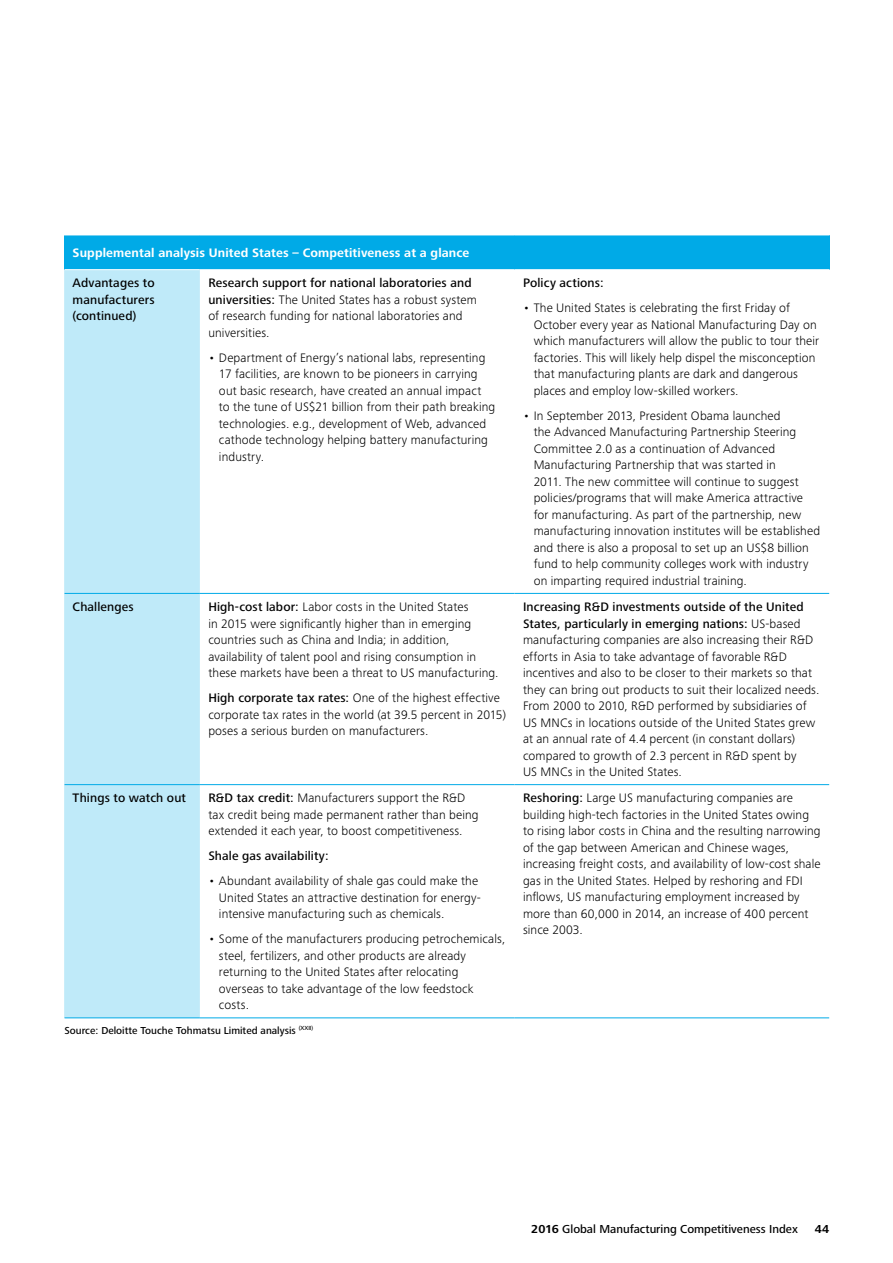
<style>
.page{position:relative;width:893px;height:1263px;background:#fff}
.page>*{position:absolute;margin:0;border:0;box-sizing:border-box;transform-origin:0 0}
.t1{font:300 12.75px/16.5px "Frutiger Next Pro";letter-spacing:.01em;color:#000}
.t2{font:500 12.75px/16.5px "Frutiger Next Pro";letter-spacing:.01em;color:#000;text-align:justify}
.t3{font:700 12.75px "Frutiger Next Pro";letter-spacing:.01em;color:#fff}
.t4{font:500 12px "Frutiger Next Pro";color:#000}
.t5{font:700 12px "Frutiger Next Pro";color:#000}
.t6{font:500 10.5px "Frutiger Next Pro";color:#000}
.s1{font-weight:500}
.s2{font-weight:700}
</style>
<div class="page">
<div style="left:64px;top:235px;width:765px;height:35px;background:#00aae7"></div>
<div style="left:64px;top:270px;width:136px;height:748px;background:#bfeaf9"></div>
<hr style="left:64px;top:235px;width:136px;height:1px;background:#fff">
<hr style="left:200px;top:235px;width:314px;height:1px;background:#fff">
<hr style="left:514px;top:235px;width:316px;height:1px;background:#fff">
<hr style="left:65px;top:269px;width:135px;height:1px;background:#fff">
<hr style="left:200px;top:269px;width:314px;height:1px;background:#fff">
<hr style="left:514px;top:269px;width:316px;height:1px;background:#fff">
<hr style="left:65px;top:593px;width:135px;height:1px;background:#00aae7">
<hr style="left:200px;top:593px;width:314px;height:1px;background:#00aae7">
<hr style="left:514px;top:593px;width:315px;height:1px;background:#00aae7">
<hr style="left:65px;top:784px;width:135px;height:1px;background:#00aae7">
<hr style="left:200px;top:784px;width:314px;height:1px;background:#00aae7">
<hr style="left:514px;top:784px;width:315px;height:1px;background:#00aae7">
<hr style="left:65px;top:1017px;width:135px;height:1px;background:#00aae7">
<hr style="left:200px;top:1017px;width:314px;height:1px;background:#00aae7">
<hr style="left:514px;top:1017px;width:315px;height:1px;background:#00aae7">
<p class="t3" style="left:73px;top:245px;width:398px">Supplemental analysis United States – Competitiveness at a glance</p>
<p class="t2" style="left:73px;top:275px;width:84px">Advantages to manufacturers (continued)</p>
<p class="t1" style="left:208px;top:275px;width:270px"><span class="s1">Research support for national laboratories and universities:</span> The United States has a robust system of research funding for national laboratories and universities.</p>
<p class="t1" style="left:219px;top:349px;width:278px;text-indent:-11px">• Department of Energy’s national labs, representing 17 facilities, are known to be pioneers in carrying out basic research, have created an annual impact to the tune of US$21 billion from their path breaking technologies. e.g., development of Web, advanced cathode technology helping battery manufacturing industry.</p>
<p class="t2" style="left:73px;top:598px;width:63px">Challenges</p>
<p class="t1" style="left:208px;top:598px;width:292px"><span class="s1">High-cost labor:</span> Labor costs in the United States<br>in 2015 were significantly higher than in emerging countries such as China and India; in addition, availability of talent pool and rising consumption in these markets have been a threat to US manufacturing.</p>
<p class="t1" style="left:208px;top:689px;width:299px"><span class="s1">High corporate tax rates:</span> One of the highest effective corporate tax rates in the world (at 39.5 percent in 2015) poses a serious burden on manufacturers.</p>
<p class="t2" style="left:73px;top:790px;width:115px">Things to watch out</p>
<p class="t1" style="left:208px;top:790px;width:272px"><span class="s1">R&amp;D tax credit:</span> Manufacturers support the R&amp;D tax credit being made permanent rather than being extended it each year, to boost competitiveness.</p>
<p class="t2" style="left:208px;top:848px;width:122px">Shale gas availability:</p>
<p class="t1" style="left:219px;top:873px;width:263px;text-indent:-11px">• Abundant availability of shale gas could make the<br>United States an attractive destination for energy&shy;intensive manufacturing such as chemicals.</p>
<p class="t1" style="left:219px;top:931px;width:288px;text-indent:-11px">• Some of the manufacturers producing petrochemicals, steel, fertilizers, and other products are already returning to the United States after relocating overseas to take advantage of the low feedstock costs.</p>
<p class="t6" style="left:65px;top:1024px;width:250px">Source: Deloitte Touche Tohmatsu Limited analysis <sup>(XXII)</sup></p>
<p class="t2" style="left:523px;top:275px;width:82px">Policy actions:</p>
<p class="t1" style="left:534px;top:300px;width:287px;text-indent:-11px">• The United States is celebrating the first Friday of October every year as National Manufacturing Day on which manufacturers will allow the public to tour their factories. This will likely help dispel the misconception that manufacturing plants are dark and dangerous places and employ low-skilled workers.</p>
<p class="t1" style="left:534px;top:407px;width:288px;text-indent:-11px">• In September 2013, President Obama launched<br>the Advanced Manufacturing Partnership Steering Committee 2.0 as a continuation of Advanced Manufacturing Partnership that was started in<br>2011. The new committee will continue to suggest policies/programs that will make America attractive for manufacturing. As part of the partnership, new manufacturing innovation institutes will be established and there is also a proposal to set up an US$8 billion fund to help community colleges work with industry on imparting required industrial training.</p>
<p class="t1" style="left:523px;top:598px;width:298px"><span class="s1">Increasing R&amp;D investments outside of the United States, particularly in emerging nations:</span> US-based manufacturing companies are also increasing their R&amp;D efforts in Asia to take advantage of favorable R&amp;D incentives and also to be closer to their markets so that they can bring out products to suit their localized needs.<br>From 2000 to 2010, R&amp;D performed by subsidiaries of US MNCs in locations outside of the United States grew at an annual rate of 4.4 percent (in constant dollars) compared to growth of 2.3 percent in R&amp;D spent by<br>US MNCs in the United States.</p>
<p class="t1" style="left:523px;top:790px;width:299px"><span class="s1">Reshoring:</span> Large US manufacturing companies are building high-tech factories in the United States owing to rising labor costs in China and the resulting narrowing of the gap between American and Chinese wages, increasing freight costs, and availability of low-cost shale gas in the United States. Helped by reshoring and FDI inflows, US manufacturing employment increased by more than 60,000 in 2014, an increase of 400 percent since 2003.</p>
<p class="t4" style="left:531px;top:1222px;width:268px"><span class="s2">2016</span> Global Manufacturing Competitiveness Index</p>
<p class="t5" style="left:815px;top:1222px;width:16px">44</p>
</div>
